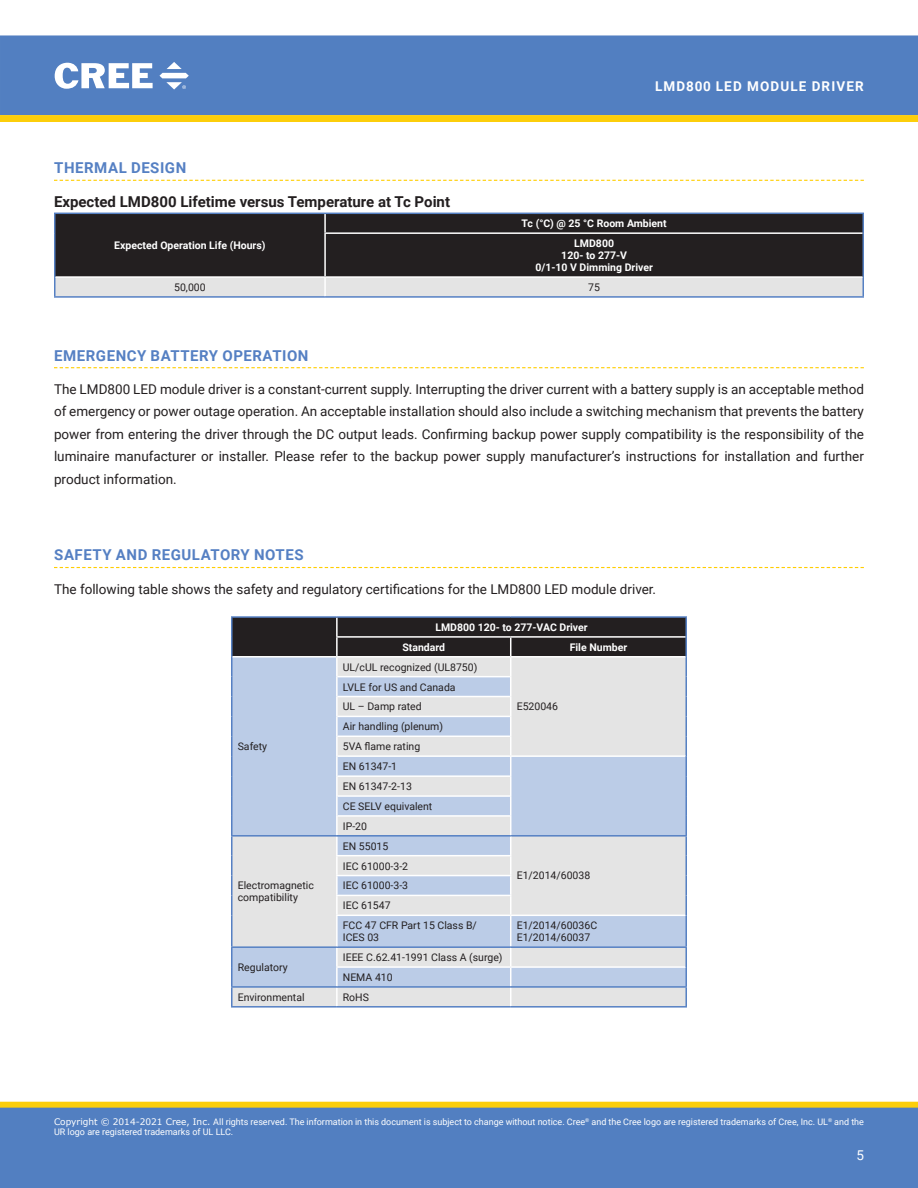
<style>
.page{position:relative;width:918px;height:1188px;background:#fff}
.page>*{position:absolute;margin:0;border:0;box-sizing:border-box;transform-origin:0 0}
.Section_heading_with{font:700 15px "Roboto";letter-spacing:.035em;color:#5580c3}
.Section_subheading{font:700 15px "Roboto";color:#231f20}
.t1{font:13.5px/22.5px "Roboto";color:#231f20;text-align:justify}
.t2{font:700 13.5px "Roboto";letter-spacing:.085em;color:#fff}
.t3{font:13.5px "Roboto";color:#fff}
.table_text{font:10.5px/12px "Roboto";color:#231f20}
.table_heading_center{font:700 10.5px "Roboto";color:#fff}
.table_text_center{font:10.5px "Roboto";color:#231f20}
.t4{font:9px/10.8px "Roboto";color:#fff}
.s1{font-family:"Verdana"}
</style>
<div class="page">
<div style="left:1px;top:36px;width:916px;height:78px;background:#527fc1"></div>
<div style="left:0;top:35px;width:918px;height:80px;border:1px solid #527fc1"></div>
<svg style="left:55px;top:63px;width:98px;height:26px"></svg>
<svg style="left:159px;top:62px;width:30px;height:28px"></svg>
<div style="left:1px;top:1102px;width:916px;height:6px;background:#fcce0b"></div>
<div style="left:0;top:1102px;width:918px;height:6px;border:1px solid #fcce0b"></div>
<div style="left:0;top:1108px;width:918px;height:80px;background:#527fc1"></div>
<svg style="left:0;top:115px;width:918px;height:7px;background:#fbce0d"></svg>
<svg style="left:54px;top:180px;width:810px;height:1px"></svg>
<svg style="left:54px;top:367px;width:810px;height:1px"></svg>
<svg style="left:54px;top:567px;width:810px;height:1px"></svg>
<div style="left:56px;top:214px;width:806px;height:62px;background:#231f20"></div>
<hr style="left:54px;top:296px;width:271px;height:2px;background:#5580c3">
<div style="left:54px;top:277px;width:810px;height:20px;background:#e4e4e4"></div>
<hr style="left:325px;top:296px;width:539px;height:2px;background:#5580c3">
<hr style="left:54px;top:213px;width:271px;height:1px;background:#5580c3">
<svg style="left:54px;top:214px;width:2px;height:19px"></svg>
<hr style="left:325px;top:213px;width:539px;height:1px;background:#5580c3">
<svg style="left:862px;top:214px;width:2px;height:19px"></svg>
<hr style="left:54px;top:233px;width:2px;height:44px;background:#5580c3">
<hr style="left:862px;top:233px;width:2px;height:44px;background:#5580c3">
<svg style="left:324px;top:214px;width:2px;height:18px"></svg>
<hr style="left:324px;top:232px;width:538px;height:2px;background:#fff">
<hr style="left:324px;top:234px;width:2px;height:42px;background:#fff">
<hr style="left:56px;top:276px;width:269px;height:2px;background:#fff">
<hr style="left:325px;top:276px;width:537px;height:2px;background:#fff">
<svg style="left:233px;top:915px;width:452px;height:91px;background:#cdd7e5"></svg>
<hr style="left:231px;top:616px;width:106px;height:2px;background:#5580c3">
<hr style="left:337px;top:616px;width:174px;height:2px;background:#5580c3">
<hr style="left:511px;top:616px;width:176px;height:2px;background:#5580c3">
<hr style="left:337px;top:986px;width:174px;height:2px;background:#5580c3">
<hr style="left:511px;top:986px;width:176px;height:2px;background:#5580c3">
<hr style="left:231px;top:1006px;width:106px;height:2px;background:#5580c3">
<hr style="left:337px;top:1006px;width:174px;height:2px;background:#5580c3">
<hr style="left:511px;top:1006px;width:176px;height:2px;background:#5580c3">
<hr style="left:336px;top:915px;width:175px;height:1px;background:#fff">
<hr style="left:510px;top:916px;width:1px;height:30px;background:#fff">
<svg style="left:510px;top:948px;width:1px;height:58px"></svg>
<hr style="left:336px;top:966px;width:175px;height:2px;background:#fff">
<svg style="left:336px;top:948px;width:2px;height:58px"></svg>
<hr style="left:511px;top:966px;width:174px;height:2px;background:#fff">
<hr style="left:685px;top:915px;width:2px;height:31px;background:#5580c3">
<hr style="left:337px;top:946px;width:174px;height:2px;background:#5580c3">
<hr style="left:511px;top:946px;width:176px;height:2px;background:#5580c3">
<svg style="left:685px;top:948px;width:2px;height:58px"></svg>
<svg style="left:231px;top:948px;width:2px;height:58px"></svg>
<hr style="left:231px;top:986px;width:106px;height:2px;background:#5580c3">
<hr style="left:511px;top:915px;width:174px;height:1px;background:#fff">
<hr style="left:336px;top:916px;width:2px;height:30px;background:#fff">
<svg style="left:231px;top:617px;width:456px;height:298px;background:#bcc2cd"></svg>
<hr style="left:231px;top:895px;width:2px;height:20px;background:#5580c3">
<hr style="left:231px;top:915px;width:2px;height:31px;background:#5580c3">
<hr style="left:231px;top:946px;width:106px;height:2px;background:#5580c3">
<p class="Section_heading_with" style="left:54px;top:157px;width:134px">THERMAL DESIGN</p>
<p class="Section_subheading" style="left:54px;top:191px;width:398px">Expected LMD800 Lifetime versus Temperature at Tc Point</p>
<p class="table_heading_center" style="left:114px;top:238px;width:153px">Expected Operation Life (Hours)</p>
<p class="t2" style="left:655px;top:77px;width:210px">LMD800 LED MODULE DRIVER</p>
<p class="table_heading_center" style="left:522px;top:216px;width:147px">Tc (°C) @ 25 °C Room Ambient</p>
<p class="table_heading_center" style="left:574px;top:236px;width:41px">LMD800</p>
<p class="table_heading_center" style="left:561px;top:248px;width:67px">120- to 277-V</p>
<p class="table_heading_center" style="left:535px;top:260px;width:119px">0/1-10 V Dimming Driver</p>
<p class="table_text_center" style="left:174px;top:280px;width:33px">50,000</p>
<p class="table_text_center" style="left:588px;top:280px;width:13px">75</p>
<p class="Section_heading_with" style="left:54px;top:345px;width:256px">EMERGENCY BATTERY OPERATION</p>
<p class="t1" style="left:54px;top:377px;width:812px">The LMD800 LED module driver is a constant‑current supply. Interrupting the driver current with a battery supply is an acceptable method of emergency or power outage operation. An acceptable installation should also include a switching mechanism that prevents the battery power from entering the driver through the DC output leads. Confirming backup power supply compatibility is the responsibility of the luminaire manufacturer or installer. Please refer to the backup power supply manufacturer’s instructions for installation and further product information.</p>
<p class="Section_heading_with" style="left:54px;top:545px;width:251px">SAFETY AND REGULATORY NOTES</p>
<p class="t1" style="left:54px;top:577px;width:604px">The following table shows the safety and regulatory certifications for the LMD800 LED module driver.</p>
<p class="table_heading_center" style="left:435px;top:620px;width:154px">LMD800 120- to 277‑VAC Driver</p>
<p class="table_heading_center" style="left:402px;top:640px;width:44px">Standard</p>
<p class="table_heading_center" style="left:570px;top:640px;width:59px">File Number</p>
<p class="table_text" style="left:238px;top:740px;width:31px">Safety</p>
<p class="table_text" style="left:238px;top:879px;width:78px">Electromagnetic compatibility</p>
<p class="table_text" style="left:238px;top:961px;width:51px">Regulatory</p>
<p class="table_text" style="left:343px;top:661px;width:136px">UL/cUL recognized (UL8750)</p>
<p class="table_text" style="left:343px;top:680px;width:114px">LVLE for US and Canada</p>
<p class="table_text" style="left:343px;top:700px;width:80px">UL – Damp rated</p>
<p class="table_text" style="left:343px;top:720px;width:102px">Air handling (plenum)</p>
<p class="table_text" style="left:343px;top:740px;width:79px">5VA flame rating</p>
<p class="table_text" style="left:343px;top:760px;width:56px">EN 61347-1</p>
<p class="table_text" style="left:343px;top:780px;width:71px">EN 61347-2-13</p>
<p class="table_text" style="left:343px;top:800px;width:91px">CE SELV equivalent</p>
<p class="table_text" style="left:343px;top:820px;width:26px">IP-20</p>
<p class="table_text" style="left:343px;top:840px;width:47px">EN 55015</p>
<p class="table_text" style="left:517px;top:700px;width:43px">E520046</p>
<p class="table_text" style="left:343px;top:859px;width:67px">IEC 61000-3-2</p>
<p class="table_text" style="left:343px;top:879px;width:67px">IEC 61000-3-3</p>
<p class="table_text" style="left:343px;top:899px;width:49px">IEC 61547</p>
<p class="table_text" style="left:343px;top:919px;width:136px">FCC 47 CFR Part 15 Class B/<br>ICES 03</p>
<p class="table_text" style="left:517px;top:919px;width:82px">E1/2014/60036C</p>
<p class="table_text" style="left:517px;top:869px;width:75px">E1/2014/60038</p>
<p class="table_text" style="left:517px;top:931px;width:75px">E1/2014/60037</p>
<p class="table_text" style="left:343px;top:951px;width:161px">IEEE C.62.41-1991 Class A (surge)</p>
<p class="table_text" style="left:343px;top:971px;width:51px">NEMA 410</p>
<p class="table_text" style="left:238px;top:991px;width:68px">Environmental</p>
<p class="table_text" style="left:343px;top:991px;width:28px">RoHS</p>
<p class="t4" style="left:54px;top:1116px;width:812px"><span class="s1">Copyright © 2014-2021 Cree, Inc.</span> All rights reserved. The information in this document is subject to change without notice. Cree<sup>®</sup> and the Cree logo are registered trademarks of Cree, Inc. UL<sup>®</sup> and the<br>UR logo are registered trademarks of UL LLC.</p>
<p class="t3" style="left:856px;top:1145px;width:9px">5</p>
</div>
